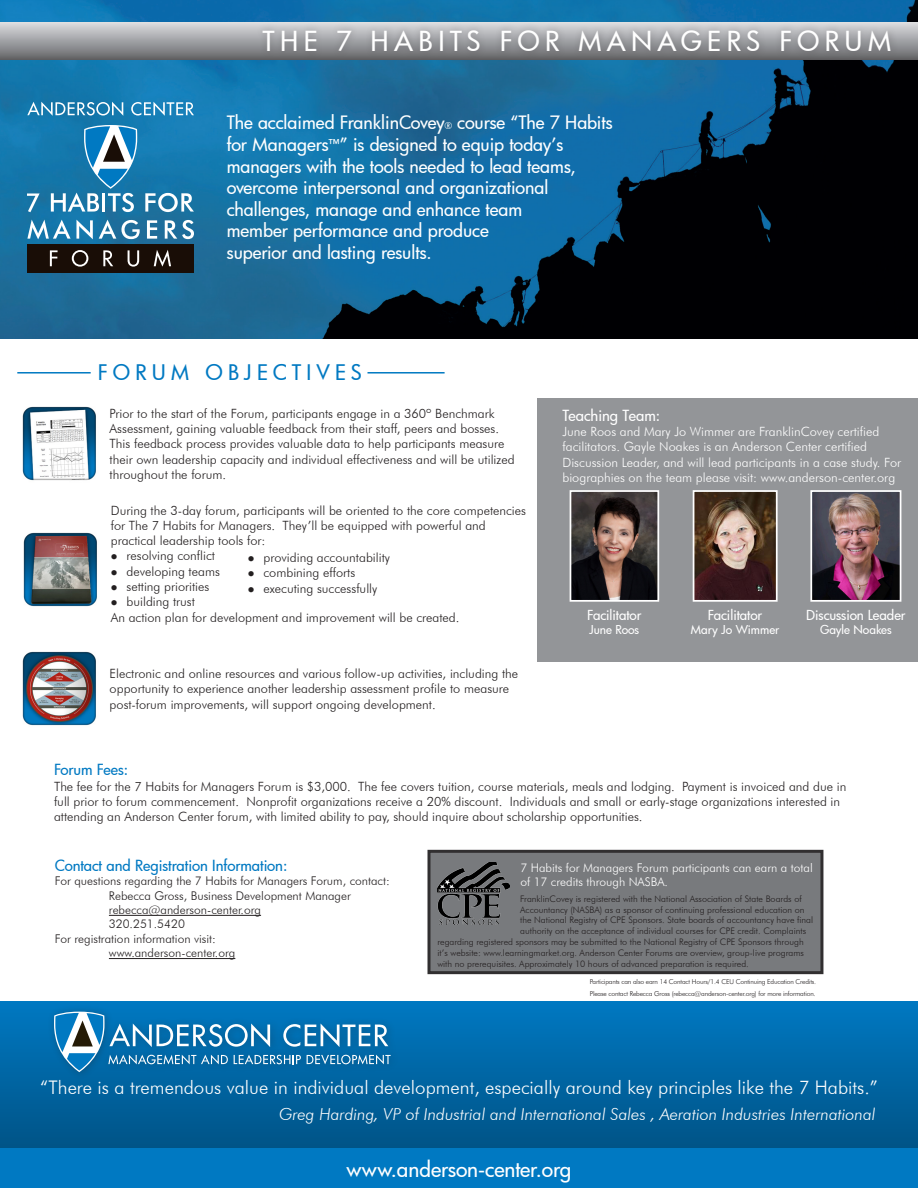
<style>
.page{position:relative;width:918px;height:1188px;background:#fff}
.page>*{position:absolute;margin:0;border:0;box-sizing:border-box;transform-origin:0 0}
.t1{font:500 27px "Futura";letter-spacing:.2em;color:#fff}
.t2{font:500 21px "Futura";letter-spacing:-.005em;color:#fff}
.t3{font:500 21px "Futura";letter-spacing:.24em;color:#0079c2}
.t4{font:300 18.75px "Futura BT";color:#fff}
.t5{font:500 18px/21.6px "Futura";letter-spacing:-.005em;color:#fff}
.t6{font:italic 300 16.5px "Futura BT";color:#fff}
.t7{font:500 15px "Futura";letter-spacing:-.005em;color:#0079c2}
.t8{font:500 15px "Futura";color:#fff}
.t9{font:500 13.5px "Futura";letter-spacing:-.005em;color:#fff}
.t10{font:300 12.75px/15.3px "Futura BT";color:#231f20}
.t11{font:300 12.75px/15.3px "Futura BT";color:#fff}
.t12{font:300 12px "Futura BT";color:#231f20}
.t13{font:300 12px/14.4px "Futura BT";color:#fff}
.t14{font:500 12px "Futura";color:#fff}
.t15{font:300 9px "Futura BT";color:#231f20}
.t16{font:300 6.75px/11.2px "Futura BT";letter-spacing:-.02em;color:#231f20}
.s1{font-size:9px}
</style>
<div class="page">
<div style="left:537px;top:398px;width:381px;height:264px;background:#939598"></div>
<img style="left:22px;top:406px;width:74px;height:75px">
<img style="left:0;top:0;width:918px;height:338px">
<div style="left:0;top:22px;width:918px;height:38px;background:linear-gradient(to bottom,#dddfe2,#66676a)"></div>
<div style="left:255px;top:22px;width:643px;height:37px;background:#231f20;opacity:.3"></div>
<div style="left:0;top:1001px;width:918px;height:147px;background:linear-gradient(to bottom,#0078c1,#005487)"></div>
<div style="left:0;top:1148px;width:918px;height:40px;background:#0079c2"></div>
<img style="left:573px;top:493px;width:83px;height:106px">
<div style="left:570px;top:490px;width:89px;height:112px;border:2px solid #fff"></div>
<img style="left:23px;top:532px;width:74px;height:75px">
<img style="left:22px;top:651px;width:74px;height:75px">
<hr style="left:17px;top:372px;width:74px;height:2px;background:#0079c2">
<div style="left:47px;top:1004px;width:352px;height:77px;background:#231f20;opacity:.3"></div>
<svg style="left:52px;top:1010px;width:339px;height:65px;background:#2b82b7"></svg>
<hr style="left:368px;top:372px;width:77px;height:2px;background:#0079c2">
<img style="left:813px;top:493px;width:85px;height:106px">
<div style="left:810px;top:490px;width:91px;height:112px;border:2px solid #fff"></div>
<svg style="left:27px;top:193px;width:13px;height:19px"></svg>
<svg style="left:145px;top:193px;width:49px;height:19px"></svg>
<svg style="left:51px;top:124px;width:88px;height:88px"></svg>
<svg style="left:27px;top:102px;width:96px;height:14px"></svg>
<svg style="left:131px;top:102px;width:63px;height:14px"></svg>
<div style="left:27px;top:244px;width:167px;height:29px;background:#190d06"></div>
<svg style="left:50px;top:250px;width:8px;height:16px"></svg>
<svg style="left:72px;top:250px;width:16px;height:17px"></svg>
<svg style="left:103px;top:250px;width:10px;height:16px"></svg>
<svg style="left:128px;top:250px;width:11px;height:17px"></svg>
<svg style="left:154px;top:250px;width:17px;height:17px"></svg>
<svg style="left:27px;top:220px;width:66px;height:19px"></svg>
<svg style="left:99px;top:220px;width:41px;height:19px"></svg>
<svg style="left:147px;top:220px;width:10px;height:19px"></svg>
<svg style="left:165px;top:220px;width:29px;height:19px"></svg>
<img style="left:696px;top:493px;width:79px;height:106px">
<div style="left:693px;top:490px;width:85px;height:112px;border:2px solid #fff"></div>
<hr style="left:109px;top:915px;width:152px;height:1px;background:#231f20">
<hr style="left:109px;top:958px;width:126px;height:1px;background:#231f20">
<div style="left:428px;top:850px;width:395px;height:124px;background:#787a7d;border:3px solid #312f30"></div>
<img style="left:438px;top:863px;width:72px;height:62px">
<p class="t1" style="left:262px;top:23px;width:630px">THE 7 HABITS FOR MANAGERS FORUM</p>
<p class="t5" style="left:227px;top:112px;width:387px">The acclaimed FranklinCovey<span class="s1">®</span> course “The 7 Habits for Managers<sup>™</sup>” is designed to equip today’s managers with the tools needed to lead teams, overcome interpersonal and organizational challenges, manage and enhance team<br>member performance and produce<br>superior and lasting results.</p>
<p class="t3" style="left:98px;top:358px;width:266px">FORUM OBJECTIVES</p>
<p class="t10" style="left:110px;top:406px;width:407px">Prior to the start of the Forum, participants engage in a 360º Benchmark Assessment, gaining valuable feedback from their staff, peers and bosses.<br>This feedback process provides valuable data to help participants measure their own leadership capacity and individual effectiveness and will be utilized throughout the forum.</p>
<p class="t10" style="left:111px;top:502px;width:417px">During the 3-day forum, participants will be oriented to the core competencies for The 7 Habits for Managers. They’ll be equipped with powerful and practical leadership tools for:</p>
<p class="t10" style="left:111px;top:548px;width:106px">● resolving conflict</p>
<p class="t10" style="left:111px;top:564px;width:111px">● developing teams</p>
<p class="t10" style="left:111px;top:579px;width:100px">● setting priorities</p>
<p class="t10" style="left:111px;top:594px;width:86px">● building trust</p>
<p class="t10" style="left:111px;top:609px;width:350px">An action plan for development and improvement will be created.</p>
<p class="t10" style="left:248px;top:550px;width:144px">● providing accountability</p>
<p class="t10" style="left:248px;top:565px;width:109px">● combining efforts</p>
<p class="t10" style="left:248px;top:580px;width:131px">● executing successfully</p>
<p class="t10" style="left:110px;top:666px;width:410px">Electronic and online resources and various follow-up activities, including the opportunity to experience another leadership assessment profile to measure post-forum improvements, will support ongoing development.</p>
<p class="t8" style="left:562px;top:405px;width:99px">Teaching Team:</p>
<p class="t11" style="left:562px;top:424px;width:340px">June Roos and Mary Jo Wimmer are FranklinCovey certified facilitators. Gayle Noakes is an Anderson Center certified Discussion Leader, and will lead participants in a case study. For biographies on the team please visit: www.anderson-center.org</p>
<p class="t9" style="left:587px;top:606px;width:56px">Facilitator</p>
<p class="t14" style="left:590px;top:622px;width:51px">June Roos</p>
<p class="t9" style="left:708px;top:606px;width:56px">Facilitator</p>
<p class="t14" style="left:691px;top:622px;width:90px">Mary Jo Wimmer</p>
<p class="t9" style="left:806px;top:606px;width:101px">Discussion Leader</p>
<p class="t14" style="left:820px;top:622px;width:73px">Gayle Noakes</p>
<p class="t7" style="left:54px;top:760px;width:76px">Forum Fees:</p>
<p class="t10" style="left:54px;top:779px;width:794px">The fee for the 7 Habits for Managers Forum is $3,000. The fee covers tuition, course materials, meals and lodging. Payment is invoiced and due in full prior to forum commencement. Nonprofit organizations receive a 20% discount. Individuals and small or early-stage organizations interested in attending an Anderson Center forum, with limited ability to pay, should inquire about scholarship opportunities.</p>
<p class="t7" style="left:55px;top:855px;width:234px">Contact and Registration Information:</p>
<p class="t12" style="left:55px;top:874px;width:336px">For questions regarding the 7 Habits for Managers Forum, contact:</p>
<p class="t12" style="left:109px;top:888px;width:243px">Rebecca Gross, Business Development Manager</p>
<p class="t12" style="left:109px;top:902px;width:154px">rebecca@anderson-center.org</p>
<p class="t12" style="left:109px;top:917px;width:78px">320.251.5420</p>
<p class="t12" style="left:55px;top:931px;width:163px">For registration information visit:</p>
<p class="t12" style="left:109px;top:946px;width:128px">www.anderson-center.org</p>
<p class="t13" style="left:520px;top:860px;width:294px">7 Habits for Managers Forum participants can earn a total of 17 credits through NASBA.</p>
<p class="t15" style="left:520px;top:893px;width:283px">FranklinCovey is registered with the National Association of State Boards of</p>
<p class="t15" style="left:520px;top:904px;width:286px">Accountancy (NASBA) as a sponsor of continuing professional education on</p>
<p class="t15" style="left:520px;top:915px;width:295px">the National Registry of CPE Sponsors. State boards of accountancy have final</p>
<p class="t15" style="left:520px;top:926px;width:288px">authority on the acceptance of individual courses for CPE credit. Complaints</p>
<p class="t15" style="left:437px;top:936px;width:368px">regarding registered sponsors may be submitted to the National Registry of CPE Sponsors through</p>
<p class="t15" style="left:437px;top:947px;width:368px">it’s website: www.learningmarket.org. Anderson Center Forums are overview, group-live programs</p>
<p class="t15" style="left:437px;top:958px;width:313px">with no prerequisites. Approximately 10 hours of advanced preparation is required.</p>
<p class="t16" style="left:590px;top:976px;width:228px">Participants can also earn 14 Contact Hours/1.4 CEU Continuing Education Credits.<br>Please contact Rebecca Gross (rebecca@anderson-center.org) for more information.</p>
<p class="t4" style="left:40px;top:1076px;width:839px">“There is a tremendous value in individual development, especially around key principles like the 7 Habits.”</p>
<p class="t6" style="left:279px;top:1105px;width:598px">Greg Harding, VP of Industrial and International Sales , Aeration Industries International</p>
<p class="t2" style="left:346px;top:1156px;width:227px">www.anderson-center.org</p>
</div>
